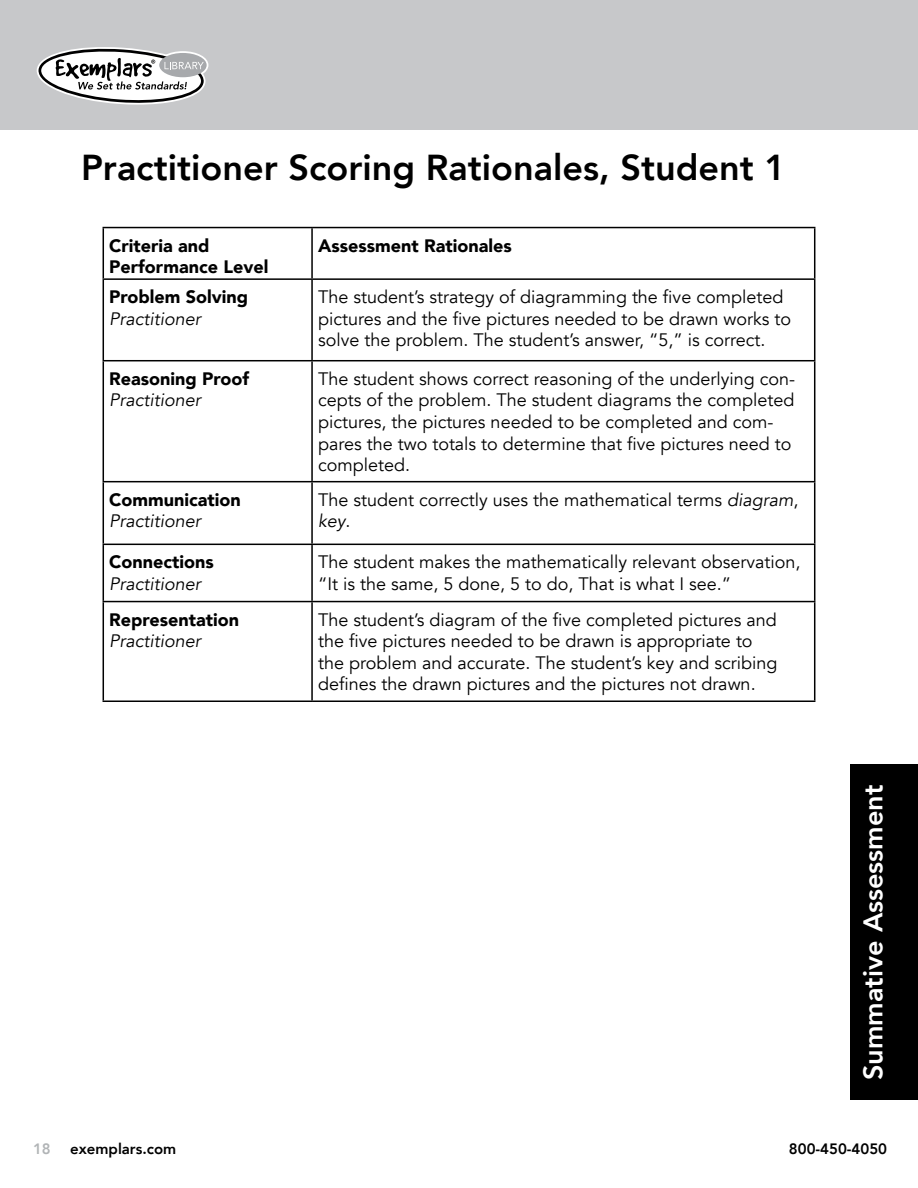
<style>
.page{position:relative;width:918px;height:1188px;background:#fff}
.page>*{position:absolute;margin:0;border:0;box-sizing:border-box;transform-origin:0 0}
.t1{font:800 36px "Avenir";color:#000}
.t2{font:800 27px "Avenir";color:#fff}
.t3{font:18px/21.6px "Avenir";color:#000}
.t4{font:900 18px/21.6px "Avenir";color:#000}
.t5{font:italic 18px "Avenir";color:#000}
.t6{font:800 15px "Avenir";color:#000}
.t7{font:800 15px "Avenir";color:#b1b4b6}
.s1{font-style:italic}
</style>
<div class="page">
<div style="left:0;top:0;width:918px;height:129px;background:#c7c8ca"></div>
<div style="left:157px;top:51px;width:51px;height:28px;background:#fff;border-radius:50%"></div>
<svg style="left:36px;top:47px;width:171px;height:58px"></svg>
<hr style="left:103px;top:227px;width:209px;height:1px;background:#000">
<hr style="left:103px;top:228px;width:1px;height:50px;background:#000">
<hr style="left:312px;top:227px;width:503px;height:1px;background:#000">
<hr style="left:311px;top:228px;width:2px;height:50px;background:#000">
<hr style="left:814px;top:228px;width:1px;height:50px;background:#000">
<hr style="left:103px;top:278px;width:209px;height:2px;background:#000">
<hr style="left:103px;top:280px;width:1px;height:80px;background:#000">
<hr style="left:312px;top:278px;width:503px;height:2px;background:#000">
<hr style="left:311px;top:280px;width:2px;height:80px;background:#000">
<hr style="left:814px;top:280px;width:1px;height:80px;background:#000">
<hr style="left:103px;top:360px;width:209px;height:1px;background:#000">
<hr style="left:103px;top:361px;width:1px;height:120px;background:#000">
<hr style="left:312px;top:360px;width:503px;height:1px;background:#000">
<hr style="left:311px;top:361px;width:2px;height:120px;background:#000">
<hr style="left:814px;top:361px;width:1px;height:120px;background:#000">
<hr style="left:103px;top:481px;width:209px;height:1px;background:#000">
<hr style="left:103px;top:482px;width:1px;height:62px;background:#000">
<hr style="left:312px;top:481px;width:503px;height:1px;background:#000">
<hr style="left:311px;top:482px;width:2px;height:62px;background:#000">
<hr style="left:814px;top:482px;width:1px;height:62px;background:#000">
<hr style="left:103px;top:544px;width:209px;height:1px;background:#000">
<hr style="left:103px;top:545px;width:1px;height:56px;background:#000">
<hr style="left:312px;top:544px;width:503px;height:1px;background:#000">
<hr style="left:311px;top:545px;width:2px;height:56px;background:#000">
<hr style="left:814px;top:545px;width:1px;height:56px;background:#000">
<hr style="left:103px;top:601px;width:209px;height:1px;background:#000">
<hr style="left:103px;top:602px;width:1px;height:98px;background:#000">
<hr style="left:312px;top:601px;width:503px;height:1px;background:#000">
<hr style="left:311px;top:602px;width:2px;height:98px;background:#000">
<hr style="left:814px;top:602px;width:1px;height:98px;background:#000">
<hr style="left:103px;top:700px;width:209px;height:2px;background:#000">
<hr style="left:312px;top:700px;width:503px;height:2px;background:#000">
<div style="left:850px;top:765px;width:68px;height:335px;background:#000"></div>
<h1 class="t1" style="left:81px;top:135px;width:706px">Practitioner Scoring Rationales, Student 1</h1>
<p class="t4" style="left:109px;top:234px;width:161px">Criteria and<br>Performance Level</p>
<p class="t4" style="left:318px;top:234px;width:195px">Assessment Rationales</p>
<p class="t4" style="left:109px;top:286px;width:141px">Problem Solving</p>
<p class="t5" style="left:109px;top:308px;width:93px">Practitioner</p>
<p class="t3" style="left:318px;top:286px;width:474px">The student’s strategy of diagramming the five completed pictures and the five pictures needed to be drawn works to solve the problem. The student’s answer, “5,” is correct.</p>
<p class="t4" style="left:109px;top:367px;width:141px">Reasoning Proof</p>
<p class="t5" style="left:109px;top:389px;width:93px">Practitioner</p>
<p class="t3" style="left:318px;top:368px;width:479px">The student shows correct reasoning of the underlying con&shy;cepts of the problem. The student diagrams the completed pictures, the pictures needed to be completed and com&shy;pares the two totals to determine that five pictures need to completed.</p>
<p class="t4" style="left:109px;top:488px;width:133px">Communication</p>
<p class="t5" style="left:109px;top:510px;width:93px">Practitioner</p>
<p class="t3" style="left:318px;top:489px;width:482px">The student correctly uses the mathematical terms <span class="s1">diagram</span>, <span class="s1">key</span>.</p>
<p class="t4" style="left:109px;top:551px;width:106px">Connections</p>
<p class="t5" style="left:109px;top:573px;width:93px">Practitioner</p>
<p class="t3" style="left:318px;top:552px;width:484px">The student makes the mathematically relevant observation, “It is the same, 5 done, 5 to do, That is what I see.”</p>
<p class="t4" style="left:109px;top:608px;width:131px">Representation</p>
<p class="t5" style="left:109px;top:630px;width:93px">Practitioner</p>
<p class="t3" style="left:318px;top:609px;width:461px">The student’s diagram of the five completed pictures and the five pictures needed to be drawn is appropriate to the problem and accurate. The student’s key and scribing defines the drawn pictures and the pictures not drawn.</p>
<h2 class="t2" style="left:849px;top:1080px;width:297px;rotate:-90deg">Summative Assessment</h2>
<p class="t7" style="left:33px;top:1135px;width:19px">18</p>
<p class="t6" style="left:70px;top:1135px;width:108px">exemplars.com</p>
<p class="t6" style="left:789px;top:1135px;width:100px">800-450-4050</p>
</div>
